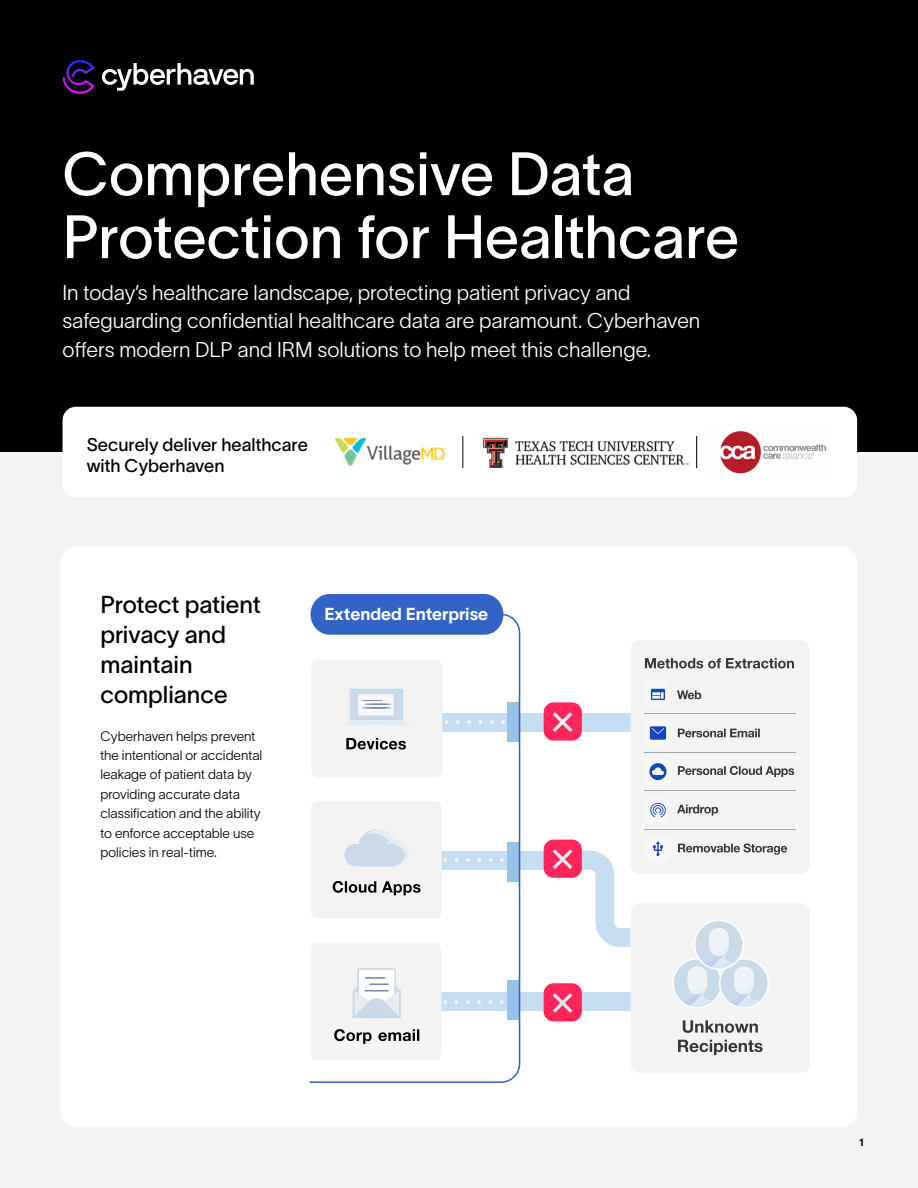
<style>
.page{position:relative;width:918px;height:1188px;background:#fff}
.page>*{position:absolute;margin:0;border:0;box-sizing:border-box;transform-origin:0 0}
.t1{font:60px/63px "TWK Lausanne 400";color:#fff}
.t2{font:24px/30px "TWK Lausanne 400";color:#000}
.t3{font:21px/28.5px "TWK Lausanne 200";color:#fff}
.t4{font:18px/21px "TWK Lausanne 400";color:#000}
.t5{font:17.1px "TWK Lausanne 700";color:#fff}
.t6{font:13.5px/19.4px "TWK Lausanne 200";color:#000}
.t7{font:10.5px "TWK Lausanne 700";color:#000}
</style>
<div class="page">
<div style="left:0;top:410px;width:918px;height:778px;background:#f3f3f3"></div>
<div style="left:0;top:0;width:918px;height:451px;background:#000"></div>
<div style="left:61px;top:546px;width:796px;height:581px;background:#fff;border-radius:16px"></div>
<svg style="left:63px;top:60px;width:32px;height:34px"></svg>
<svg style="left:102px;top:63px;width:152px;height:28px"></svg>
<div style="left:63px;top:407px;width:794px;height:90px;background:#fff;border-radius:14px"></div>
<hr style="left:462px;top:436px;width:1px;height:32px;background:#000">
<hr style="left:696px;top:436px;width:1px;height:32px;background:#000">
<img style="left:335px;top:438px;width:111px;height:28px">
<img style="left:483px;top:437px;width:206px;height:31px">
<img style="left:720px;top:431px;width:107px;height:43px">
<div style="left:430px;top:713px;width:201px;height:19px;background:#c7def2"></div>
<div style="left:437px;top:992px;width:194px;height:19px;background:#c7def2"></div>
<svg style="left:584px;top:851px;width:47px;height:96px"></svg>
<div style="left:437px;top:851px;width:147px;height:18px;background:#c7def2"></div>
<div style="left:544px;top:702px;width:38px;height:39px;background:#ff2459;border-radius:10px"></div>
<svg style="left:553px;top:712px;width:19px;height:20px"></svg>
<div style="left:544px;top:840px;width:38px;height:38px;background:#ff2459;border-radius:10px"></div>
<svg style="left:553px;top:849px;width:19px;height:20px"></svg>
<div style="left:544px;top:983px;width:38px;height:38px;background:#ff2459;border-radius:10px"></div>
<svg style="left:553px;top:993px;width:19px;height:20px"></svg>
<div style="left:631px;top:640px;width:179px;height:234px;background:#f4f3f3;border-radius:9px"></div>
<svg style="left:645px;top:658px;width:149px;height:10px"></svg>
<div style="left:645px;top:681px;width:26px;height:27px;background:#f7f7f7;border-radius:7px"></div>
<svg style="left:651px;top:689px;width:14px;height:11px"></svg>
<svg style="left:677px;top:690px;width:24px;height:9px"></svg>
<hr style="left:644px;top:713px;width:152px;height:1px;background:#9cabad">
<div style="left:645px;top:720px;width:26px;height:26px;background:#f7f7f7;border-radius:7px"></div>
<svg style="left:650px;top:726px;width:16px;height:14px"></svg>
<svg style="left:678px;top:729px;width:82px;height:8px"></svg>
<hr style="left:644px;top:752px;width:152px;height:1px;background:#9cabad">
<div style="left:645px;top:758px;width:26px;height:27px;background:#f7f7f7;border-radius:7px"></div>
<svg style="left:649px;top:763px;width:18px;height:17px"></svg>
<svg style="left:678px;top:766px;width:116px;height:11px"></svg>
<hr style="left:644px;top:791px;width:152px;height:1px;background:#9cabad">
<div style="left:645px;top:797px;width:26px;height:26px;background:#f7f7f7;border-radius:7px"></div>
<svg style="left:677px;top:805px;width:41px;height:11px"></svg>
<hr style="left:644px;top:829px;width:152px;height:1px;background:#9cabad">
<div style="left:645px;top:835px;width:26px;height:27px;background:#f7f7f7;border-radius:7px"></div>
<svg style="left:653px;top:841px;width:10px;height:15px"></svg>
<svg style="left:678px;top:843px;width:109px;height:12px"></svg>
<svg style="left:650px;top:802px;width:16px;height:16px"></svg>
<div style="left:631px;top:903px;width:179px;height:170px;background:#f4f3f3;border-radius:9px"></div>
<svg style="left:678px;top:1020px;width:85px;height:35px"></svg>
<div style="left:672px;top:958px;width:50px;height:50px;border:2px solid #fff;border-radius:24px"></div>
<div style="left:720px;top:959px;width:48px;height:49px;background:#cbdae8;border-radius:24px"></div>
<div style="left:719px;top:958px;width:50px;height:50px;border:2px solid #fff;border-radius:24px"></div>
<div style="left:695px;top:920px;width:48px;height:49px;background:#cbdae8;border-radius:24px"></div>
<svg style="left:676px;top:928px;width:85px;height:83px"></svg>
<div style="left:694px;top:920px;width:50px;height:50px;border:2px solid #fff;border-radius:24px"></div>
<svg style="left:309px;top:613px;width:212px;height:470px"></svg>
<div style="left:311px;top:594px;width:192px;height:41px;background:#3363c7;border-radius:20px"></div>
<div style="left:311px;top:660px;width:131px;height:117px;background:#f4f3f3;border-radius:7px"></div>
<svg style="left:346px;top:738px;width:60px;height:12px"></svg>
<svg style="left:344px;top:688px;width:65px;height:37px"></svg>
<svg style="left:344px;top:829px;width:65px;height:45px"></svg>
<h1 class="t1" style="left:63px;top:138px;width:678px">Comprehensive Data<br>Protection for Healthcare</h1>
<p class="t3" style="left:63px;top:276px;width:639px">In today’s healthcare landscape, protecting patient privacy and safeguarding confidential healthcare data are paramount. Cyberhaven offers modern DLP and IRM solutions to help meet this challenge.</p>
<p class="t4" style="left:87px;top:433px;width:223px">Securely deliver healthcare with Cyberhaven</p>
<p class="t2" style="left:100px;top:588px;width:162px">Protect patient privacy and maintain compliance</p>
<p class="t6" style="left:100px;top:725px;width:163px">Cyberhaven helps prevent the intentional or accidental leakage of patient data by providing accurate data classification and the ability to enforce acceptable use policies in real-time.</p>
<p class="t5" style="left:324px;top:602px;width:165px">Extended Enterprise</p>
<p class="t7" style="left:859px;top:1135px;width:6px">1</p>
</div>
